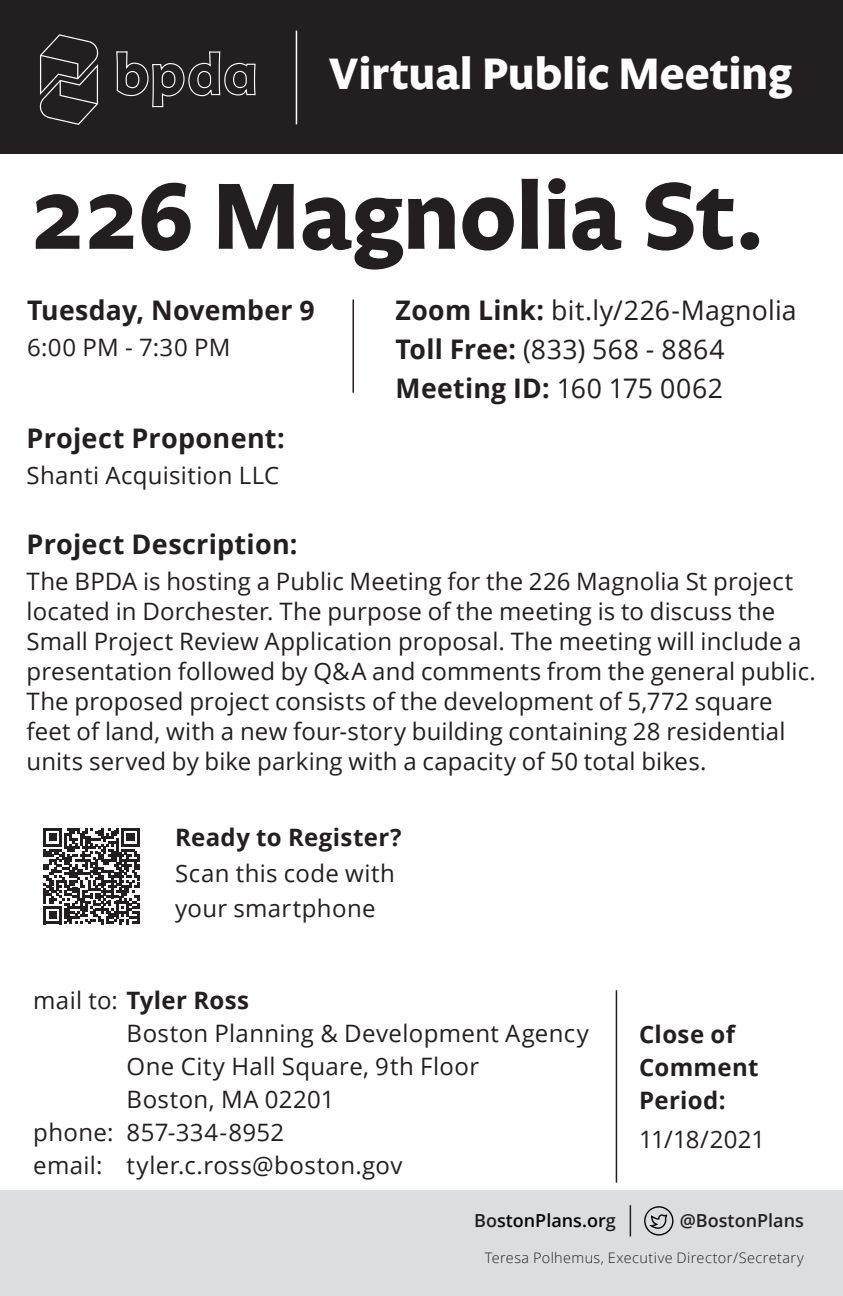
<style>
.page{position:relative;width:843px;height:1296px;background:#fff}
.page>*{position:absolute;margin:0;border:0;box-sizing:border-box;transform-origin:0 0}
.t1{font:700 96px "Legato OT";letter-spacing:-.005em;color:#231f20}
.t2{font:700 45px "Legato OT";color:#fff}
.Body_L{font:700 27px "Open Sans";letter-spacing:.01em;color:#231f20}
.Body_L-2{font:27px "Open Sans";letter-spacing:.015em;color:#231f20}
.Body{font:24px/30px "Open Sans";letter-spacing:.005em;color:#231f20}
.Mailing{font:24px "Open Sans";letter-spacing:.015em;color:#231f20}
.Body_Bold{font:700 24px/33px "Open Sans";letter-spacing:.015em;color:#231f20}
.Body_L-3{font:700 24px "Open Sans";letter-spacing:.015em;color:#231f20}
.Mailing_Bold{font:700 24px "Open Sans";letter-spacing:.02em;color:#231f20}
.t3{font:600 18px "Open Sans";color:#040503}
.t4{font:600 18px "Open Sans";color:#231f20}
.t5{font:300 14.4px "Open Sans";letter-spacing:.025em;color:#231f20}
.s1{font-weight:700}
.s2{font-weight:400}
.s3{color:#231f20}
</style>
<div class="page">
<div style="left:0;top:1190px;width:842px;height:106px;background:#dcdddf"></div>
<div style="left:0;top:0;width:842px;height:153px;background:#231f20"></div>
<svg style="left:39px;top:34px;width:60px;height:91px"></svg>
<svg style="left:116px;top:51px;width:140px;height:57px"></svg>
<hr style="left:296px;top:31px;width:1px;height:93px;background:#fff">
<hr style="left:629px;top:1205px;width:2px;height:31px;background:#231f20">
<svg style="left:644px;top:1206px;width:29px;height:30px"></svg>
<hr style="left:352px;top:300px;width:2px;height:93px;background:#231f20">
<hr style="left:615px;top:990px;width:2px;height:193px;background:#231f20">
<svg style="left:44px;top:828px;width:96px;height:96px"></svg>
<p class="t2" style="left:328px;top:48px;width:464px">Virtual Public Meeting</p>
<p class="t1" style="left:30px;top:161px;width:736px">226 Magnolia St.</p>
<p class="Body_L" style="left:27px;top:291px;width:289px">Tuesday, November 9</p>
<p class="Body" style="left:27px;top:332px;width:204px">6:00 PM - 7:30 PM</p>
<p class="Body_L" style="left:27px;top:419px;width:260px">Project Proponent:</p>
<p class="Body" style="left:27px;top:459px;width:254px">Shanti Acquisition LLC</p>
<p class="Body_L-2" style="left:395px;top:292px;width:402px"><span class="s1">Zoom Link:</span> bit.ly/226-Magnolia</p>
<p class="Body_L-2" style="left:395px;top:331px;width:330px"><span class="s1">Toll Free:</span> (833) 568 - 8864</p>
<p class="Body_L" style="left:395px;top:370px;width:329px">Meeting ID: <span class="s2">160 175 0062</span></p>
<p class="Body_L" style="left:27px;top:526px;width:272px">Project Description:</p>
<p class="Body" style="left:27px;top:566px;width:790px">The BPDA is hosting a Public Meeting for the 226 Magnolia St project located in Dorchester. The purpose of the meeting is to discuss the Small Project Review Application proposal. The meeting will include a presentation followed by Q&amp;A and comments from the general public.<br>The proposed project consists of the development of 5,772 square feet of land, with a new four-story building containing 28 residential units served by bike parking with a capacity of 50 total bikes.</p>
<p class="Body_L-3" style="left:175px;top:821px;width:228px">Ready to Register?</p>
<p class="Body" style="left:175px;top:857px;width:221px">Scan this code with</p>
<p class="Body" style="left:175px;top:893px;width:202px">your smartphone</p>
<p class="Mailing_Bold" style="left:33px;top:983px;width:217px"><span class="s2">mail to:</span> Tyler Ross</p>
<p class="Mailing" style="left:127px;top:1016px;width:463px">Boston Planning &amp; Development Agency</p>
<p class="Mailing" style="left:127px;top:1049px;width:354px">One City Hall Square, 9th Floor</p>
<p class="Mailing" style="left:127px;top:1082px;width:209px">Boston, MA 02201</p>
<p class="Mailing" style="left:33px;top:1115px;width:252px">phone: 857-334-8952</p>
<p class="Mailing" style="left:33px;top:1148px;width:370px">email: tyler.c.ross@boston.gov</p>
<p class="Body_Bold" style="left:639px;top:1018px;width:121px">Close of<br>Comment<br>Period:</p>
<p class="Body" style="left:639px;top:1124px;width:128px">11/18/2021</p>
<p class="t3" style="left:474px;top:1208px;width:143px"><span class="s3">Bo</span>stonPlans.or<span class="s3">g</span></p>
<p class="t4" style="left:679px;top:1208px;width:126px">@BostonPlans</p>
<p class="t5" style="left:484px;top:1247px;width:320px">Teresa Polhemus, Executive Director/Secretary</p>
</div>
